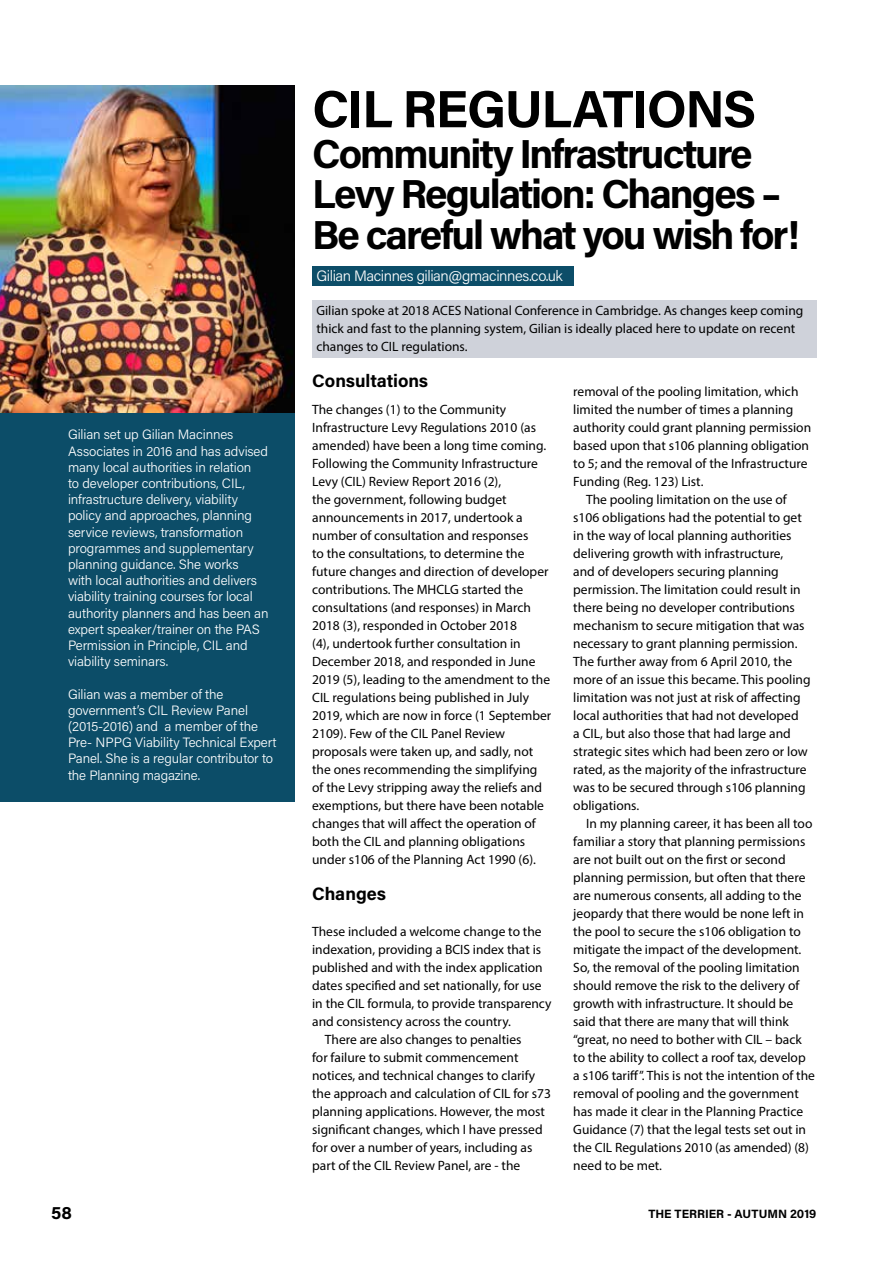
<style>
.page{position:relative;width:893px;height:1263px;background:#fff}
.page>*{position:absolute;margin:0;border:0;box-sizing:border-box;transform-origin:0 0}
.t1{font:700 52.35px "Acumin Pro";letter-spacing:-.03em;color:#000}
.t2{font:700 40.5px/40.5px "Acumin Pro";letter-spacing:-.05em;color:#000}
.t3{font:700 18px "Acumin Pro";color:#000}
.t4{font:300 15px "Acumin Pro";letter-spacing:-.03em;color:#fff}
.t5{font:13.5px/18px "Myriad Pro";color:#000}
.t6{font:300 13.5px/16.2px "Acumin Pro";letter-spacing:-.01em;color:#fff}
.t7{font:700 12px "Acumin Pro";color:#000}
</style>
<div class="page">
<div style="left:0;top:412px;width:294px;height:389px;background:#0c4d68"></div>
<img style="left:0;top:86px;width:294px;height:326px">
<div style="left:312px;top:266px;width:261px;height:19px;background:#0c4d68"></div>
<div style="left:312px;top:301px;width:504px;height:57px;background:#cfd2da"></div>
<h1 class="t1" style="left:312px;top:72px;width:446px">CIL REGULATIONS</h1>
<h2 class="t2" style="left:312px;top:132px;width:489px">Community Infrastructure<br>Levy Regulation: Changes –<br>Be careful what you wish for!</h2>
<p class="t6" style="left:68px;top:426px;width:202px">Gilian set up Gilian Macinnes Associates in 2016 and has advised many local authorities in relation<br>to developer contributions, CIL, infrastructure delivery, viability policy and approaches, planning service reviews, transformation programmes and supplementary planning guidance. She works<br>with local authorities and delivers viability training courses for local authority planners and has been an expert speaker/trainer on the PAS Permission in Principle, CIL and viability seminars.</p>
<p class="t6" style="left:68px;top:685px;width:210px">Gilian was a member of the government’s CIL Review Panel (2015-2016) and a member of the<br>Pre- NPPG Viability Technical Expert<br>Panel. She is a regular contributor to the Planning magazine.</p>
<p class="t4" style="left:316px;top:265px;width:248px">Gilian Macinnes gilian@gmacinnes.co.uk</p>
<p class="t5" style="left:316px;top:301px;width:488px">Gilian spoke at 2018 ACES National Conference in Cambridge. As changes keep coming thick and fast to the planning system, Gilian is ideally placed here to update on recent changes to CIL regulations.</p>
<h3 class="t3" style="left:312px;top:368px;width:118px">Consultations</h3>
<p class="t5" style="left:312px;top:400px;width:240px">The changes (1) to the Community Infrastructure Levy Regulations 2010 (as amended) have been a long time coming.<br>Following the Community Infrastructure Levy (CIL) Review Report 2016 (2),<br>the government, following budget announcements in 2017, undertook a number of consultation and responses<br>to the consultations, to determine the future changes and direction of developer contributions. The MHCLG started the consultations (and responses) in March 2018 (3), responded in October 2018<br>(4), undertook further consultation in December 2018, and responded in June 2019 (5), leading to the amendment to the CIL regulations being published in July 2019, which are now in force (1 September 2109). Few of the CIL Panel Review proposals were taken up, and sadly, not the ones recommending the simplifying of the Levy stripping away the reliefs and exemptions, but there have been notable changes that will affect the operation of both the CIL and planning obligations under s106 of the Planning Act 1990 (6).</p>
<h3 class="t3" style="left:312px;top:881px;width:76px">Changes</h3>
<p class="t5" style="left:312px;top:922px;width:231px">These included a welcome change to the</p>
<p class="t5" style="left:312px;top:940px;width:231px">indexation, providing a BCIS index that is</p>
<p class="t5" style="left:312px;top:958px;width:232px">published and with the index application</p>
<p class="t5" style="left:312px;top:976px;width:231px">dates specified and set nationally, for use</p>
<p class="t5" style="left:312px;top:994px;width:241px">in the CIL formula, to provide transparency</p>
<p class="t5" style="left:312px;top:1012px;width:200px">and consistency across the country.</p>
<p class="t5" style="left:325px;top:1030px;width:198px">There are also changes to penalties</p>
<p class="t5" style="left:312px;top:1048px;width:208px">for failure to submit commencement</p>
<p class="t5" style="left:312px;top:1066px;width:224px">notices, and technical changes to clarify</p>
<p class="t5" style="left:312px;top:1084px;width:240px">the approach and calculation of CIL for s73</p>
<p class="t5" style="left:312px;top:1102px;width:234px">planning applications. However, the most</p>
<p class="t5" style="left:312px;top:1120px;width:232px">significant changes, which I have pressed</p>
<p class="t5" style="left:312px;top:1138px;width:222px">for over a number of years, including as</p>
<p class="t5" style="left:312px;top:1156px;width:210px">part of the CIL Review Panel, are - the</p>
<p class="t5" style="left:573px;top:382px;width:227px">removal of the pooling limitation, which</p>
<p class="t5" style="left:573px;top:400px;width:221px">limited the number of times a planning</p>
<p class="t5" style="left:573px;top:418px;width:239px">authority could grant planning permission</p>
<p class="t5" style="left:573px;top:436px;width:237px">based upon that s106 planning obligation</p>
<p class="t5" style="left:573px;top:454px;width:236px">to 5; and the removal of the Infrastructure</p>
<p class="t5" style="left:573px;top:472px;width:132px">Funding (Reg. 123) List.</p>
<p class="t5" style="left:586px;top:490px;width:202px">The pooling limitation on the use of</p>
<p class="t5" style="left:573px;top:508px;width:230px">s106 obligations had the potential to get</p>
<p class="t5" style="left:573px;top:526px;width:220px">in the way of local planning authorities</p>
<p class="t5" style="left:573px;top:544px;width:212px">delivering growth with infrastructure,</p>
<p class="t5" style="left:573px;top:562px;width:207px">and of developers securing planning</p>
<p class="t5" style="left:573px;top:580px;width:229px">permission. The limitation could result in</p>
<p class="t5" style="left:573px;top:598px;width:223px">there being no developer contributions</p>
<p class="t5" style="left:573px;top:616px;width:233px">mechanism to secure mitigation that was</p>
<p class="t5" style="left:573px;top:634px;width:226px">necessary to grant planning permission.</p>
<p class="t5" style="left:573px;top:652px;width:220px">The further away from 6 April 2010, the</p>
<p class="t5" style="left:573px;top:670px;width:239px">more of an issue this became. This pooling</p>
<p class="t5" style="left:573px;top:688px;width:229px">limitation was not just at risk of affecting</p>
<p class="t5" style="left:573px;top:706px;width:227px">local authorities that had not developed</p>
<p class="t5" style="left:573px;top:724px;width:219px">a CIL, but also those that had large and</p>
<p class="t5" style="left:573px;top:742px;width:236px">strategic sites which had been zero or low</p>
<p class="t5" style="left:573px;top:760px;width:235px">rated, as the majority of the infrastructure</p>
<p class="t5" style="left:573px;top:778px;width:234px">was to be secured through s106 planning</p>
<p class="t5" style="left:573px;top:796px;width:67px">obligations.</p>
<p class="t5" style="left:586px;top:814px;width:228px">In my planning career, it has been all too</p>
<p class="t5" style="left:573px;top:832px;width:234px">familiar a story that planning permissions</p>
<p class="t5" style="left:573px;top:850px;width:214px">are not built out on the first or second</p>
<p class="t5" style="left:573px;top:868px;width:234px">planning permission, but often that there</p>
<p class="t5" style="left:573px;top:886px;width:230px">are numerous consents, all adding to the</p>
<p class="t5" style="left:573px;top:904px;width:232px">jeopardy that there would be none left in</p>
<p class="t5" style="left:573px;top:922px;width:229px">the pool to secure the s106 obligation to</p>
<p class="t5" style="left:573px;top:940px;width:230px">mitigate the impact of the development.</p>
<p class="t5" style="left:573px;top:958px;width:228px">So, the removal of the pooling limitation</p>
<p class="t5" style="left:573px;top:976px;width:228px">should remove the risk to the delivery of</p>
<p class="t5" style="left:573px;top:994px;width:222px">growth with infrastructure. It should be</p>
<p class="t5" style="left:573px;top:1012px;width:217px">said that there are many that will think</p>
<p class="t5" style="left:573px;top:1030px;width:230px">“great, no need to bother with CIL – back</p>
<p class="t5" style="left:573px;top:1048px;width:234px">to the ability to collect a roof tax, develop</p>
<p class="t5" style="left:573px;top:1066px;width:243px">a s106 tariff”. This is not the intention of the</p>
<p class="t5" style="left:573px;top:1084px;width:227px">removal of pooling and the government</p>
<p class="t5" style="left:573px;top:1102px;width:231px">has made it clear in the Planning Practice</p>
<p class="t5" style="left:573px;top:1120px;width:234px">Guidance (7) that the legal tests set out in</p>
<p class="t5" style="left:573px;top:1138px;width:237px">the CIL Regulations 2010 (as amended) (8)</p>
<p class="t5" style="left:573px;top:1156px;width:90px">need to be met.</p>
<h3 class="t3" style="left:51px;top:1199px;width:22px">58</h3>
<p class="t7" style="left:648px;top:1206px;width:170px">THE TERRIER - AUTUMN 2019</p>
</div>
